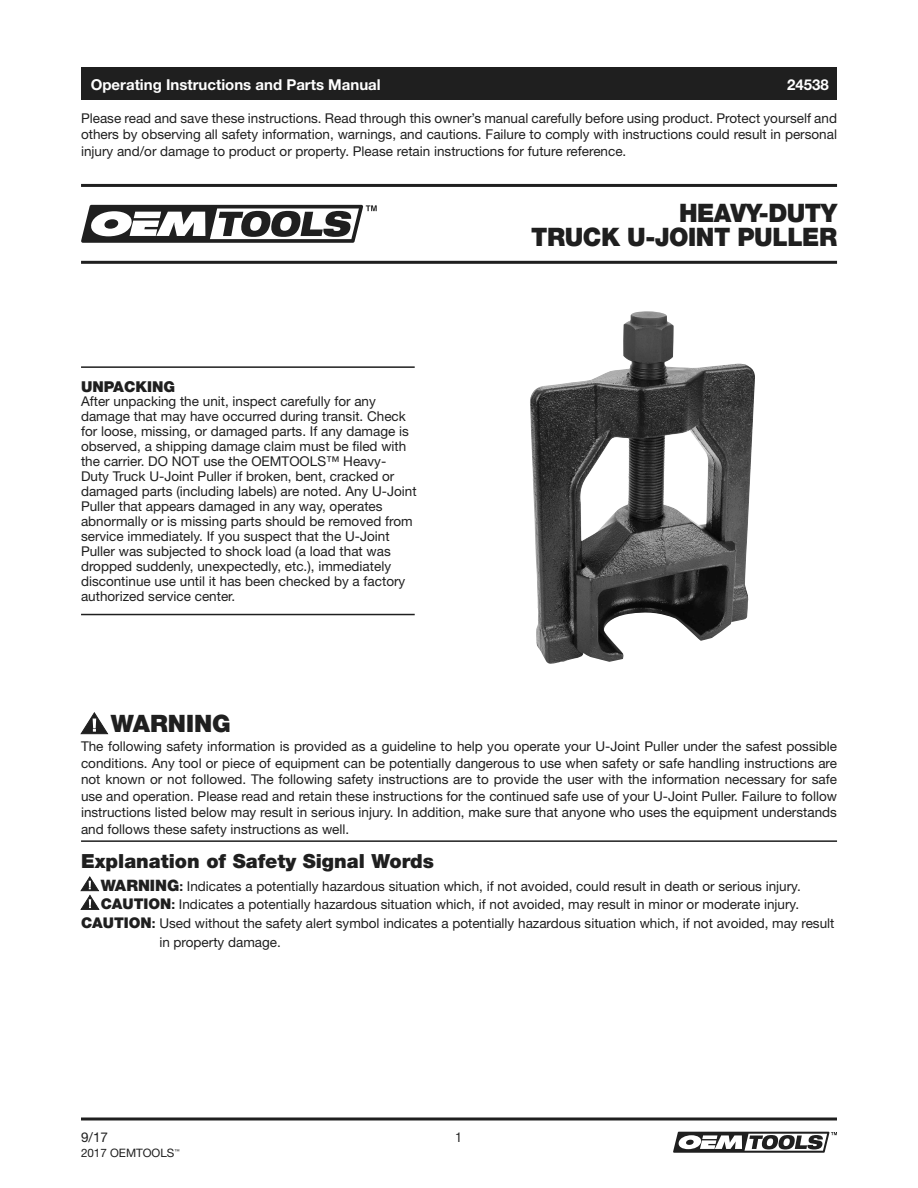
<style>
.page{position:relative;width:918px;height:1188px;background:#fff}
.page>*{position:absolute;margin:0;border:0;box-sizing:border-box;transform-origin:0 0}
.t1{font:900 25.5px/24px "Helvetica Neue LT";letter-spacing:-.02em;color:#1f1f1f;text-align:right;scale:.96 1}
.t2{font:900 24px "Helvetica Neue LT";color:#1f1f1f}
.Body_copy_Headers{font:900 19.5px "Helvetica Neue LT";color:#1f1f1f}
.t3{font:900 15.75px "Helvetica Neue LT";color:#1f1f1f}
.t4{font:700 15px "Helvetica Neue LT";color:#fff}
.Body_copy_Headers-2{font:900 15px "Helvetica Neue LT";color:#1f1f1f}
.Paragraph_Style_4{font:13.5px/15px "Helvetica Neue LT";color:#1f1f1f}
.t5{font:condensed 13.5px "Helvetica Neue LT";color:#1f1f1f}
.t6{font:11.7px "Helvetica Neue LT";color:#1f1f1f}
.s1{font-weight:700}
.s2{font-weight:900;font-size:14.7px}
</style>
<div class="page">
<div style="left:81px;top:68px;width:756px;height:32px;background:#1f1f1f"></div>
<hr style="left:81px;top:261px;width:756px;height:3px;background:#1f1f1f">
<hr style="left:81px;top:184px;width:756px;height:3px;background:#1f1f1f">
<hr style="left:81px;top:366px;width:334px;height:2px;background:#1f1f1f">
<hr style="left:81px;top:840px;width:756px;height:2px;background:#1f1f1f">
<svg style="left:81px;top:877px;width:18px;height:33px"></svg>
<svg style="left:81px;top:713px;width:27px;height:21px"></svg>
<svg style="left:81px;top:205px;width:296px;height:38px"></svg>
<hr style="left:81px;top:614px;width:334px;height:1px;background:#1f1f1f">
<hr style="left:81px;top:1118px;width:756px;height:2px;background:#1f1f1f">
<svg style="left:673px;top:1132px;width:164px;height:21px"></svg>
<img style="left:530px;top:311px;width:225px;height:353px">
<p class="t4" style="left:91px;top:75px;width:291px">Operating Instructions and Parts Manual</p>
<p class="t4" style="left:787px;top:75px;width:43px">24538</p>
<p class="Paragraph_Style_4" style="left:81px;top:110px;width:758px;line-height:16.5px;text-align:justify">Please read and save these instructions. Read through this owner’s manual carefully before using product. Protect yourself and others by observing all safety information, warnings, and cautions. Failure to comply with instructions could result in personal injury and/or damage to product or property. Please retain instructions for future reference.</p>
<p class="Body_copy_Headers-2" style="left:81px;top:378px;width:96px">UNPACKING</p>
<p class="Paragraph_Style_4" style="left:81px;top:393px;width:337px">After unpacking the unit, inspect carefully for any damage that may have occurred during transit. Check for loose, missing, or damaged parts. If any damage is observed, a shipping damage claim must be filed with the carrier. DO NOT use the OEMTOOLS™ Heavy-Duty Truck U-Joint Puller if broken, bent, cracked or damaged parts (including labels) are noted. Any U-Joint Puller that appears damaged in any way, operates abnormally or is missing parts should be removed from service immediately. If you suspect that the U-Joint Puller was subjected to shock load (a load that was dropped suddenly, unexpectedly, etc.), immediately discontinue use until it has been checked by a factory authorized service center.</p>
<p class="t2" style="left:111px;top:709px;width:122px">WARNING</p>
<p class="t1" style="left:531px;top:200px;width:320px">HEAVY-DUTY<br>TRUCK U-JOINT PULLER</p>
<p class="Paragraph_Style_4" style="left:81px;top:738px;width:758px;line-height:16.5px;text-align:justify">The following safety information is provided as a guideline to help you operate your U-Joint Puller under the safest possible conditions. Any tool or piece of equipment can be potentially dangerous to use when safety or safe handling instructions are not known or not followed. The following safety instructions are to provide the user with the information necessary for safe use and operation. Please read and retain these instructions for the continued safe use of your U-Joint Puller. Failure to follow instructions listed below may result in serious injury. In addition, make sure that anyone who uses the equipment understands and follows these safety instructions as well.</p>
<p class="Body_copy_Headers" style="left:81px;top:849px;width:354px">Explanation of Safety Signal Words</p>
<p class="t3" style="left:101px;top:876px;width:80px">WARNING</p>
<p class="Paragraph_Style_4" style="left:179px;top:878px;width:623px"><span class="s1">:</span> Indicates a potentially hazardous situation which, if not avoided, could result in death or serious injury.</p>
<p class="Paragraph_Style_4" style="left:101px;top:897px;width:700px"><span class="s2">CAUTION</span><span class="s1">:</span> Indicates a potentially hazardous situation which, if not avoided, may result in minor or moderate injury.</p>
<p class="Paragraph_Style_4" style="left:159px;top:914px;width:677px;line-height:18.8px;text-indent:-78px"><span class="s2">CAUTION</span><span class="s1">:</span> Used without the safety alert symbol indicates a potentially hazardous situation which, if not avoided, may result in property damage.</p>
<p class="Paragraph_Style_4" style="left:81px;top:1130px;width:29px">9/17</p>
<p class="t5" style="left:456px;top:1130px;width:8px">1</p>
<p class="t6" style="left:81px;top:1146px;width:100px">2017 OEMTOOLS<sup>™</sup></p>
</div>
